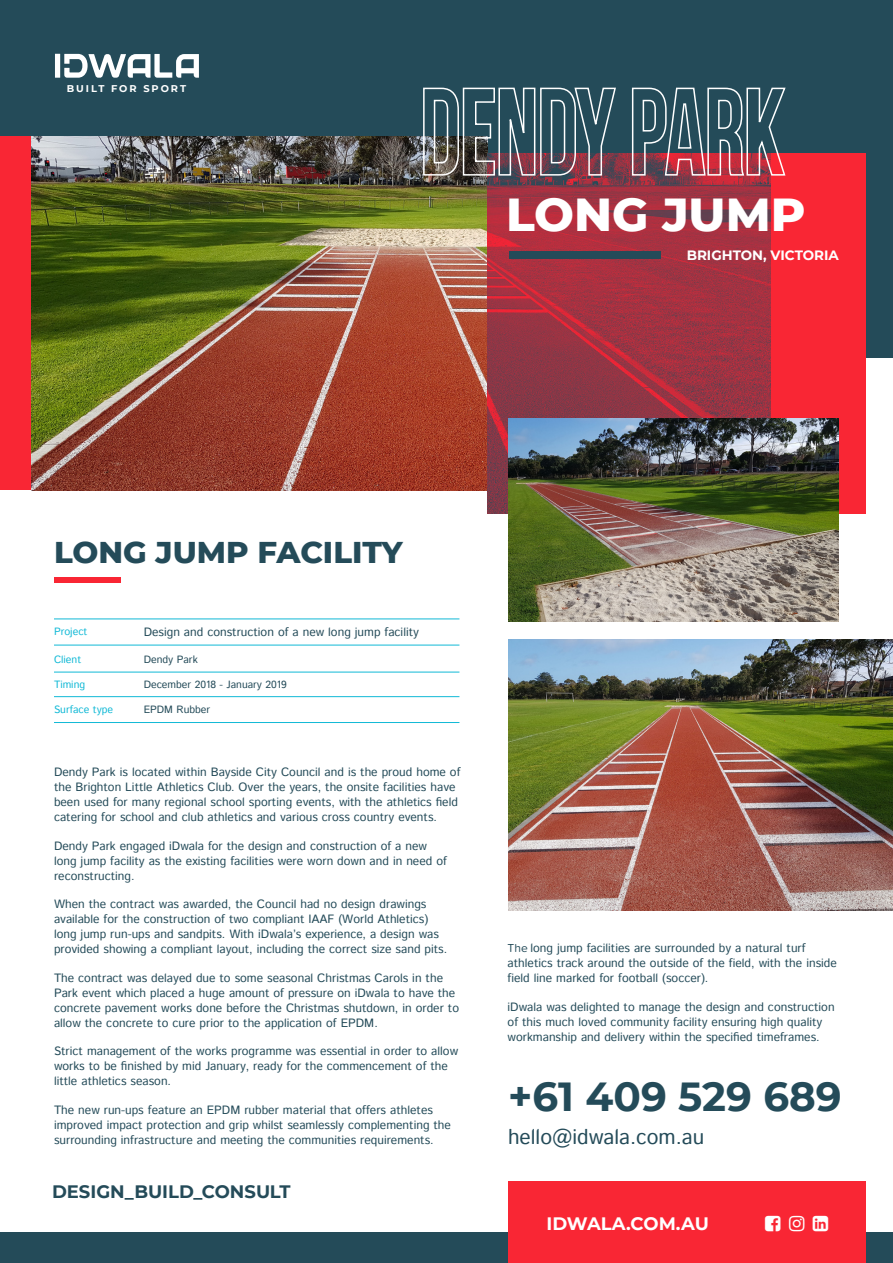
<style>
.page{position:relative;width:893px;height:1263px;background:#fff}
.page>*{position:absolute;margin:0;border:0;box-sizing:border-box;transform-origin:0 0}
.t1{font:800 47.25px "Montserrat";color:#fff}
.t2{font:700 40.5px "Montserrat";color:#244b59}
.t3{font:800 30.75px "Montserrat";color:#244b59}
.t4{font:21px "Istok Web";color:#244b59}
.t5{font:700 18px "Montserrat";color:#244b59}
.t6{font:700 18px "Montserrat";letter-spacing:-.005em;color:#fff}
.t7{font:700 13.5px "Montserrat";color:#fff}
.t8{font:12px/15px "Istok Web";color:#244b59}
.t9{font:10.5px "Istok Web";color:#244b59}
.t10{font:10.5px "Istok Web";color:#11b9d6}
.t11{font:700 9.75px "Montserrat";letter-spacing:.2em;color:#fff}
.s1{font-family:"Proxima Soft"}
</style>
<div class="page">
<div style="left:0;top:0;width:893px;height:357px;background:#244b59"></div>
<div style="left:0;top:1232px;width:893px;height:31px;background:#244b59"></div>
<div style="left:490px;top:153px;width:375px;height:361px;background:#f92634"></div>
<div style="left:0;top:137px;width:376px;height:353px;background:#f92634"></div>
<div style="left:508px;top:1181px;width:357px;height:82px;background:#f92634"></div>
<img style="left:32px;top:137px;width:455px;height:353px">
<div style="left:55px;top:54px;width:5px;height:24px;background:#fff"></div>
<svg style="left:64px;top:54px;width:135px;height:24px"></svg>
<img style="left:487px;top:177px;width:284px;height:337px">
<img style="left:508px;top:418px;width:331px;height:203px">
<img style="left:508px;top:639px;width:385px;height:271px">
<hr style="left:54px;top:645px;width:405px;height:1px;background:#11b9d6">
<hr style="left:54px;top:672px;width:405px;height:1px;background:#11b9d6">
<hr style="left:54px;top:696px;width:405px;height:1px;background:#11b9d6">
<hr style="left:54px;top:722px;width:405px;height:1px;background:#11b9d6">
<hr style="left:54px;top:619px;width:405px;height:1px;background:#11b9d6">
<div style="left:54px;top:577px;width:67px;height:6px;background:#f92634"></div>
<svg style="left:422px;top:87px;width:364px;height:90px"></svg>
<div style="left:509px;top:252px;width:151px;height:7px;background:#244b59"></div>
<p class="t11" style="left:67px;top:82px;width:121px">BUILT FOR SPORT</p>
<p class="t1" style="left:506px;top:180px;width:301px">LONG JUMP</p>
<p class="t7" style="left:687px;top:245px;width:154px">BRIGHTON, VICTORIA</p>
<p class="t3" style="left:54px;top:530px;width:350px">LONG JUMP FACILITY</p>
<p class="t10" style="left:54px;top:624px;width:35px">Project</p>
<p class="t8" style="left:144px;top:625px;width:277px">Design and construction of a new long jump facility</p>
<p class="t10" style="left:54px;top:652px;width:29px">Client</p>
<p class="t10" style="left:54px;top:677px;width:33px">Timing</p>
<p class="t10" style="left:54px;top:703px;width:61px">Surface type</p>
<p class="t9" style="left:144px;top:652px;width:56px">Dendy Park</p>
<p class="t9" style="left:144px;top:677px;width:145px">December 2018 - January 2019</p>
<p class="t9" style="left:144px;top:703px;width:68px">EPDM Rubber</p>
<p class="t8" style="left:54px;top:765px;width:408px">Dendy Park is located within Bayside City Council and is the proud home of the Brighton Little Athletics Club. Over the years, the onsite facilities have been used for many regional school sporting events, with the athletics field catering for school and club athletics and various cross country events.</p>
<p class="t8" style="left:54px;top:839px;width:394px">Dendy Park engaged iDwala for the design and construction of a new long jump facility as the existing facilities were worn down and in need of reconstructing.</p>
<p class="t8" style="left:54px;top:897px;width:395px">When the contract was awarded, the Council had no design drawings available for the construction of two compliant IAAF (World Athletics) long jump run-ups and sandpits. With iDwala’s experience, a design was provided showing a compliant layout, including the correct size sand pits.</p>
<p class="t8" style="left:54px;top:971px;width:407px">The contract was delayed due to some seasonal Christmas Carols in the Park event which placed a huge amount of pressure on iDwala to have the concrete pavement works done before the Christmas shutdown, in order to allow the concrete to cure prior to the application of EPDM.</p>
<p class="t8" style="left:54px;top:1044px;width:406px">Strict management of the works programme was essential in order to allow works to be finished by mid January, ready for the commencement of the little athletics season.</p>
<p class="t8" style="left:54px;top:1103px;width:398px">The new run-ups feature an EPDM rubber material that offers athletes improved impact protection and grip whilst seamlessly complementing the surrounding infrastructure and meeting the communities requirements.</p>
<p class="t5" style="left:52px;top:1179px;width:240px">DESIGN_BUILD_CONSULT</p>
<p class="t8" style="left:508px;top:941px;width:331px"><span class="s1">The</span> long jump facilities are surrounded by a natural turf athletics track around the outside of the field, with the inside field line marked for football (soccer).</p>
<p class="t8" style="left:508px;top:1000px;width:328px">iDwala was delighted to manage the design and construction of this much loved community facility ensuring high quality workmanship and delivery within the specified timeframes.</p>
<p class="t2" style="left:508px;top:1068px;width:335px">+61 409 529 689</p>
<p class="t4" style="left:508px;top:1123px;width:198px">hello@idwala.com.au</p>
<p class="t6" style="left:546px;top:1211px;width:164px">IDWALA.COM.AU</p>
</div>
